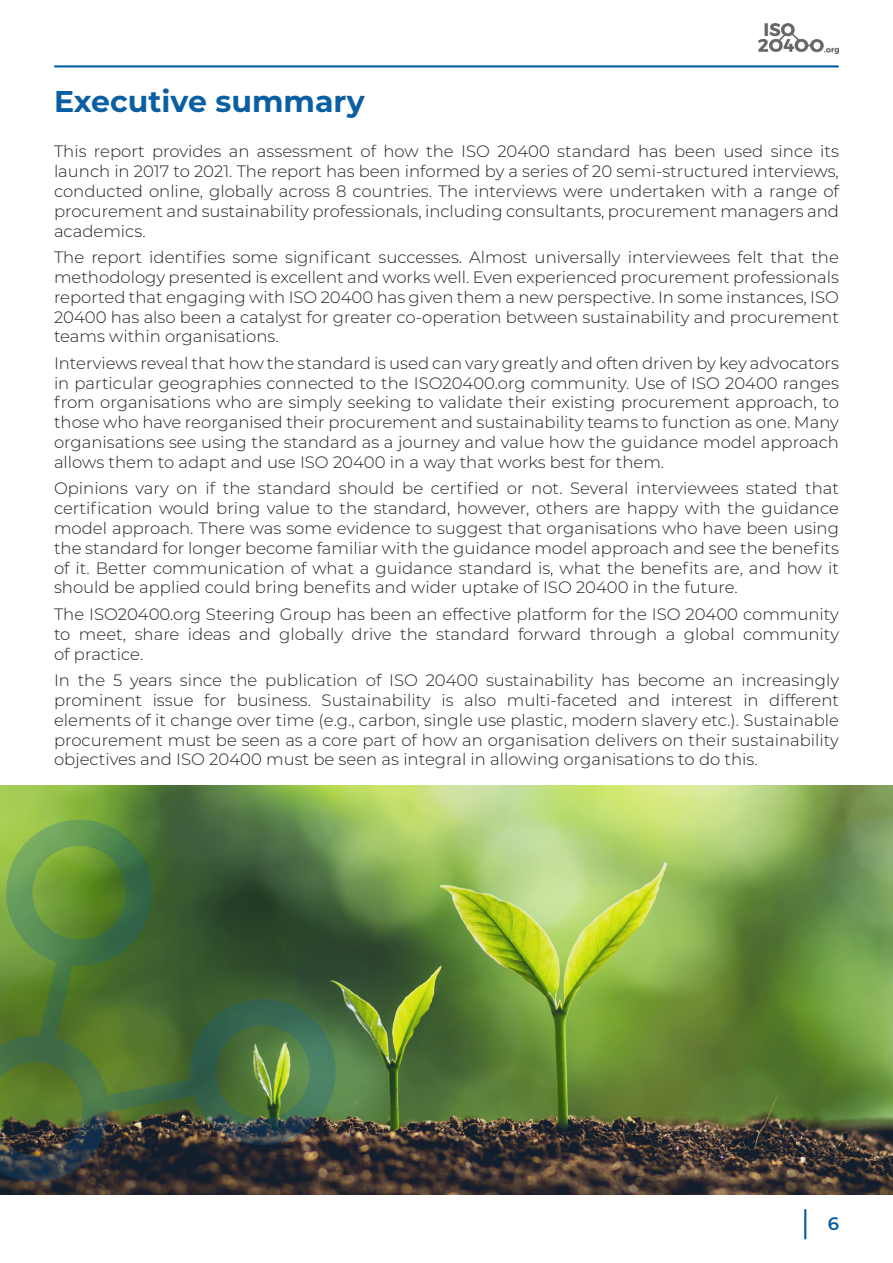
<style>
.page{position:relative;width:893px;height:1263px;background:#fff}
.page>*{position:absolute;margin:0;border:0;box-sizing:border-box;transform-origin:0 0}
.Heading_1{font:700 30px "Montserrat";color:#0a5fa3}
.t1{font:600 18px "Montserrat";color:#0a5fa3}
.Body{font:300 16.5px/19.8px "Montserrat";color:#231f20;text-align:justify}
</style>
<div class="page">
<img style="left:758px;top:24px;width:81px;height:30px">
<hr style="left:804px;top:1209px;width:2px;height:30px;background:#0a5fa3">
<hr style="left:54px;top:65px;width:785px;height:3px;background:#0a5fa3">
<img style="left:0;top:785px;width:893px;height:409px">
<svg style="left:0;top:820px;width:336px;height:362px;background:#476738"></svg>
<p class="Heading_1" style="left:54px;top:80px;width:312px">Executive summary</p>
<p class="Body" style="left:54px;top:141px;width:786px">This report provides an assessment of how the ISO 20400 standard has been used since its launch in 2017 to 2021. The report has been informed by a series of 20 semi-structured interviews, conducted online, globally across 8 countries. The interviews were undertaken with a range of procurement and sustainability professionals, including consultants, procurement managers and academics.</p>
<p class="Body" style="left:54px;top:247px;width:786px">The report identifies some significant successes. Almost universally interviewees felt that the methodology presented is excellent and works well. Even experienced procurement professionals reported that engaging with ISO 20400 has given them a new perspective. In some instances, ISO 20400 has also been a catalyst for greater co-operation between sustainability and procurement teams within organisations.</p>
<p class="Body" style="left:54px;top:353px;width:786px">Interviews reveal that how the standard is used can vary greatly and often driven by key advocators in particular geographies connected to the ISO20400.org community. Use of ISO 20400 ranges from organisations who are simply seeking to validate their existing procurement approach, to those who have reorganised their procurement and sustainability teams to function as one. Many organisations see using the standard as a journey and value how the guidance model approach allows them to adapt and use ISO 20400 in a way that works best for them.</p>
<p class="Body" style="left:54px;top:478px;width:787px">Opinions vary on if the standard should be certified or not. Several interviewees stated that certification would bring value to the standard, however, others are happy with the guidance model approach. There was some evidence to suggest that organisations who have been using the standard for longer become familiar with the guidance model approach and see the benefits of it. Better communication of what a guidance standard is, what the benefits are, and how it should be applied could bring benefits and wider uptake of ISO 20400 in the future.</p>
<p class="Body" style="left:54px;top:604px;width:786px">The ISO20400.org Steering Group has been an effective platform for the ISO 20400 community to meet, share ideas and globally drive the standard forward through a global community of practice.</p>
<p class="Body" style="left:54px;top:670px;width:786px">In the 5 years since the publication of ISO 20400 sustainability has become an increasingly prominent issue for business. Sustainability is also multi-faceted and interest in different elements of it change over time (e.g., carbon, single use plastic, modern slavery etc.). Sustainable procurement must be seen as a core part of how an organisation delivers on their sustainability objectives and ISO 20400 must be seen as integral in allowing organisations to do this.</p>
<p class="t1" style="left:828px;top:1211px;width:13px">6</p>
</div>
